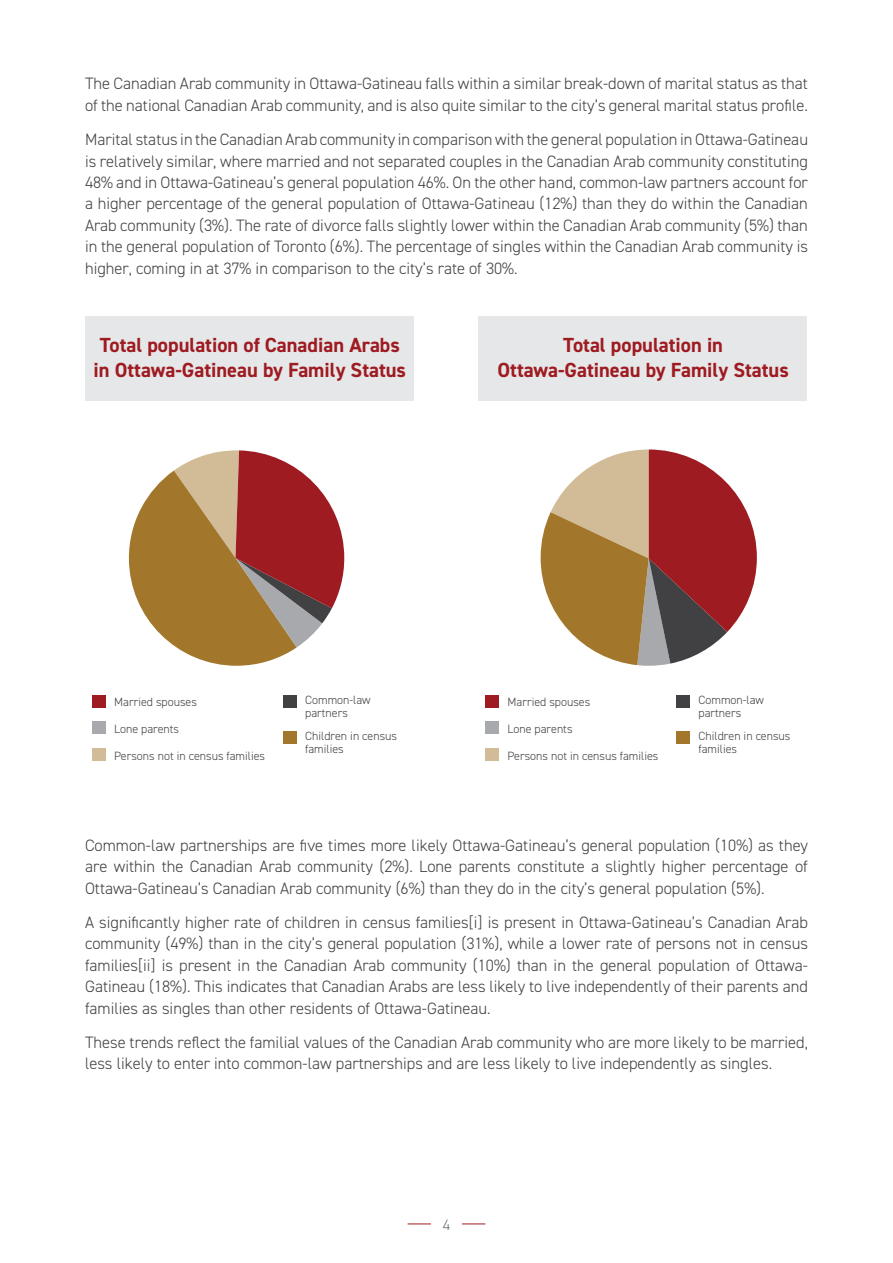
<style>
.page{position:relative;width:893px;height:1263px;background:#fff}
.page>*{position:absolute;margin:0;border:0;box-sizing:border-box;transform-origin:0 0}
.t1{font:700 20.4px/24.6px "DIN2014";color:#9e1b21;text-align:center}
.t2{font:300 16.5px/21.5px "DIN2014";color:#414042;text-align:justify}
.t3{font:300 15px "DIN2014";color:#6d6e71}
.t4{font:300 12px/13.5px "DIN2014";color:#414042}
</style>
<div class="page">
<svg style="left:462px;top:1224px;width:23px;height:1px"></svg>
<svg style="left:408px;top:1224px;width:23px;height:1px"></svg>
<div style="left:92px;top:695px;width:13px;height:12px;background:#9e1b21"></div>
<div style="left:486px;top:695px;width:13px;height:12px;background:#9e1b21"></div>
<div style="left:92px;top:722px;width:13px;height:12px;background:#a7a9ac"></div>
<div style="left:486px;top:722px;width:13px;height:12px;background:#a7a9ac"></div>
<div style="left:92px;top:749px;width:13px;height:12px;background:#d2bc97"></div>
<div style="left:486px;top:749px;width:13px;height:12px;background:#d2bc97"></div>
<div style="left:283px;top:695px;width:13px;height:12px;background:#414042"></div>
<div style="left:677px;top:695px;width:13px;height:12px;background:#414042"></div>
<div style="left:283px;top:731px;width:13px;height:12px;background:#a2762b"></div>
<div style="left:677px;top:731px;width:13px;height:12px;background:#a2762b"></div>
<div style="left:85px;top:317px;width:329px;height:84px;background:#e6e7e8"></div>
<div style="left:478px;top:317px;width:329px;height:84px;background:#e6e7e8"></div>
<svg style="left:129px;top:450px;width:215px;height:216px"></svg>
<svg style="left:541px;top:449px;width:216px;height:217px"></svg>
<p class="t2" style="left:85px;top:73px;width:724px">The Canadian Arab community in Ottawa-Gatineau falls within a similar break-down of marital status as that of the national Canadian Arab community, and is also quite similar to the city’s general marital status profile.</p>
<p class="t2" style="left:85px;top:129px;width:724px">Marital status in the Canadian Arab community in comparison with the general population in Ottawa-Gatineau is relatively similar, where married and not separated couples in the Canadian Arab community constituting 48% and in Ottawa-Gatineau’s general population 46%. On the other hand, common-law partners account for a higher percentage of the general population of Ottawa-Gatineau (12%) than they do within the Canadian Arab community (3%). The rate of divorce falls slightly lower within the Canadian Arab community (5%) than in the general population of Toronto (6%). The percentage of singles within the Canadian Arab community is higher, coming in at 37% in comparison to the city’s rate of 30%.</p>
<p class="t1" style="left:94px;top:332px;width:314px">Total population of Canadian Arabs in Ottawa-Gatineau by Family Status</p>
<p class="t1" style="left:497px;top:332px;width:293px">Total population in<br>Ottawa-Gatineau by Family Status</p>
<p class="t4" style="left:305px;top:693px;width:67px">Common-law partners</p>
<p class="t4" style="left:698px;top:693px;width:67px">Common-law partners</p>
<p class="t4" style="left:305px;top:729px;width:93px">Children in census families</p>
<p class="t4" style="left:698px;top:729px;width:93px">Children in census families</p>
<p class="t4" style="left:114px;top:695px;width:84px">Married spouses</p>
<p class="t4" style="left:508px;top:695px;width:84px">Married spouses</p>
<p class="t4" style="left:114px;top:722px;width:66px">Lone parents</p>
<p class="t4" style="left:508px;top:722px;width:66px">Lone parents</p>
<p class="t4" style="left:114px;top:749px;width:152px">Persons not in census families</p>
<p class="t4" style="left:508px;top:749px;width:152px">Persons not in census families</p>
<p class="t2" style="left:85px;top:834px;width:724px">Common-law partnerships are five times more likely Ottawa-Gatineau’s general population (10%) as they are within the Canadian Arab community (2%). Lone parents constitute a slightly higher percentage of Ottawa-Gatineau’s Canadian Arab community (6%) than they do in the city’s general population (5%).</p>
<p class="t2" style="left:85px;top:911px;width:724px">A significantly higher rate of children in census families[i] is present in Ottawa-Gatineau’s Canadian Arab community (49%) than in the city’s general population (31%), while a lower rate of persons not in census families[ii] is present in the Canadian Arab community (10%) than in the general population of Ottawa-Gatineau (18%). This indicates that Canadian Arabs are less likely to live independently of their parents and families as singles than other residents of Ottawa-Gatineau.</p>
<p class="t2" style="left:85px;top:1031px;width:724px">These trends reflect the familial values of the Canadian Arab community who are more likely to be married, less likely to enter into common-law partnerships and are less likely to live independently as singles.</p>
<p class="t3" style="left:443px;top:1215px;width:9px">4</p>
</div>
